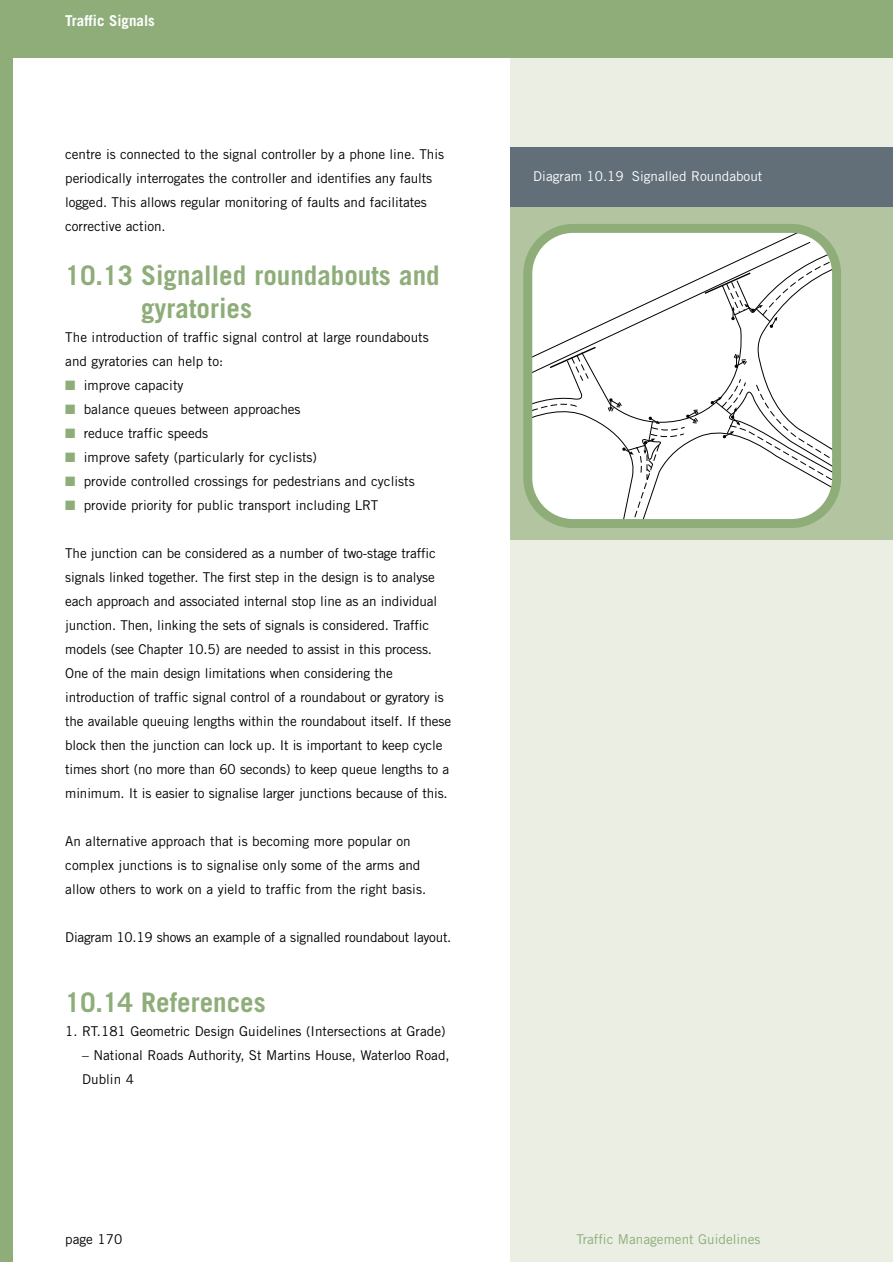
<style>
.page{position:relative;width:893px;height:1262px;background:#fff}
.page>*{position:absolute;margin:0;border:0;box-sizing:border-box;transform-origin:0 0}
.t1{font:700 27px/32.4px "Trade Gothic";color:#8ead79}
.t2{font:700 15px "Trade Gothic";color:#fff}
.t3{font:13.5px/24px "Trade Gothic";letter-spacing:-.005em;color:#000}
.t4{font:13.5px "Trade Gothic";color:#fff}
.t5{font:13.5px "Trade Gothic";color:#8ead79}
.s1{color:#8ead79}
</style>
<div class="page">
<div style="left:510px;top:0;width:382px;height:1261px;background:#eaeee3"></div>
<div style="left:0;top:0;width:892px;height:58px;background:#8ead79"></div>
<div style="left:0;top:0;width:13px;height:1261px;background:#8ead79"></div>
<div style="left:510px;top:207px;width:382px;height:332px;background:#b2c5a0"></div>
<svg style="left:523px;top:224px;width:318px;height:304px;background:#e9ede7"></svg>
<div style="left:510px;top:147px;width:382px;height:60px;background:#626e78"></div>
<p class="t2" style="left:65px;top:15px;width:91px">Traffic Signals</p>
<p class="t3" style="left:65px;top:143px;width:380px">centre is connected to the signal controller by a phone line. This periodically interrogates the controller and identifies any faults logged. This allows regular monitoring of faults and facilitates corrective action.</p>
<h1 class="t1" style="left:141px;top:262px;width:300px;text-indent:-76px">10.13 Signalled roundabouts and gyratories</h1>
<p class="t3" style="left:65px;top:326px;width:365px">The introduction of traffic signal control at large roundabouts and gyratories can help to:</p>
<p class="t3" style="left:65px;top:374px;width:120px"><span class="s1">■</span> improve capacity</p>
<p class="t3" style="left:65px;top:398px;width:237px"><span class="s1">■</span> balance queues between approaches</p>
<p class="t3" style="left:65px;top:422px;width:144px"><span class="s1">■</span> reduce traffic speeds</p>
<p class="t3" style="left:65px;top:446px;width:253px"><span class="s1">■</span> improve safety (particularly for cyclists)</p>
<p class="t3" style="left:65px;top:470px;width:351px"><span class="s1">■</span> provide controlled crossings for pedestrians and cyclists</p>
<p class="t3" style="left:65px;top:494px;width:314px"><span class="s1">■</span> provide priority for public transport including LRT</p>
<p class="t3" style="left:65px;top:542px;width:387px">The junction can be considered as a number of two-stage traffic signals linked together. The first step in the design is to analyse each approach and associated internal stop line as an individual junction. Then, linking the sets of signals is considered. Traffic models (see Chapter 10.5) are needed to assist in this process.<br>One of the main design limitations when considering the introduction of traffic signal control of a roundabout or gyratory is the available queuing lengths within the roundabout itself. If these block then the junction can lock up. It is important to keep cycle times short (no more than 60 seconds) to keep queue lengths to a minimum. It is easier to signalise larger junctions because of this.</p>
<p class="t3" style="left:65px;top:830px;width:362px">An alternative approach that is becoming more popular on complex junctions is to signalise only some of the arms and allow others to work on a yield to traffic from the right basis.</p>
<p class="t3" style="left:65px;top:926px;width:387px">Diagram 10.19 shows an example of a signalled roundabout layout.</p>
<h1 class="t1" style="left:65px;top:988px;width:202px">10.14 References</h1>
<p class="t3" style="left:65px;top:1020px;width:382px">1. RT.181 Geometric Design Guidelines (Intersections at Grade)</p>
<p class="t3" style="left:82px;top:1044px;width:369px">– National Roads Authority, St Martins House, Waterloo Road,<br>Dublin 4</p>
<p class="t4" style="left:533px;top:171px;width:230px">Diagram 10.19 Signalled Roundabout</p>
<p class="t3" style="left:65px;top:1228px;width:59px">page 170</p>
<p class="t5" style="left:576px;top:1234px;width:186px">Traffic Management Guidelines</p>
</div>
